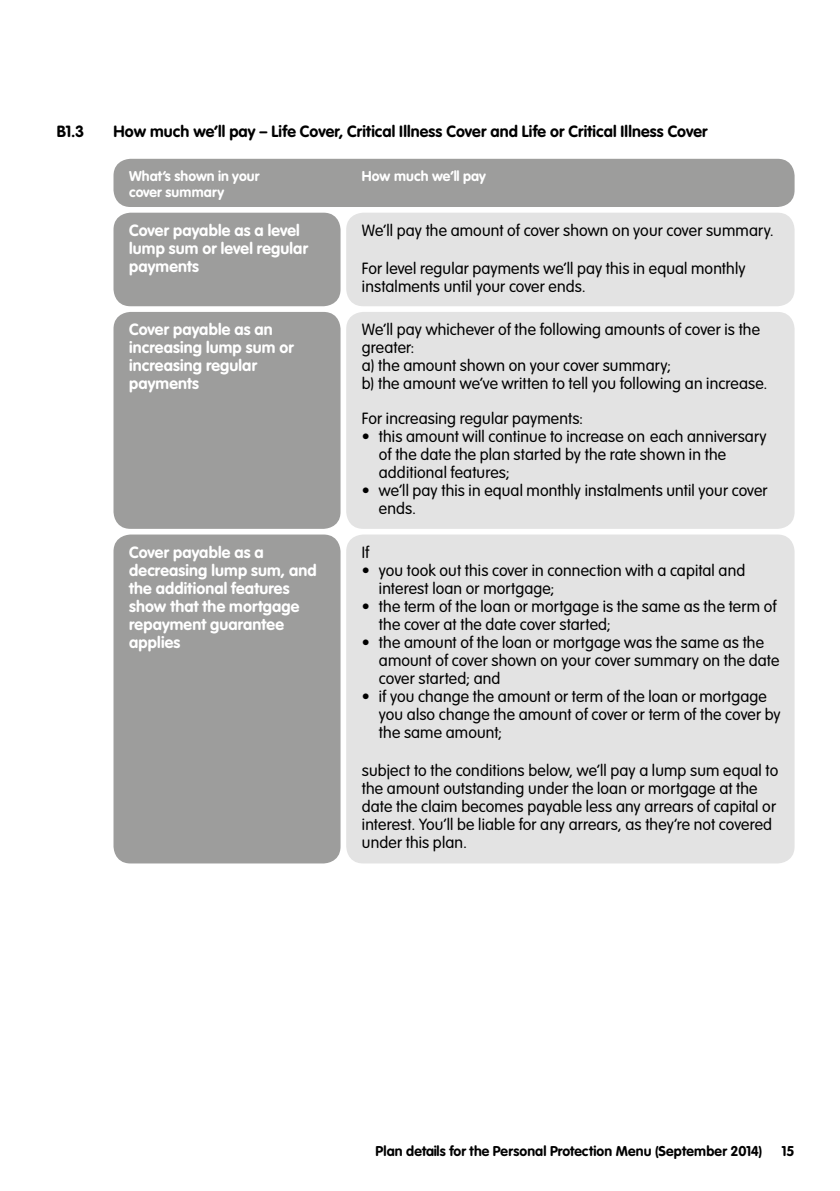
<style>
.page{position:relative;width:840px;height:1191px;background:#fff}
.page>*{position:absolute;margin:0;border:0;box-sizing:border-box;transform-origin:0 0}
.t1{font:300 16px/18px "VAG Rounded LT";letter-spacing:.01em;color:#000}
.t2{font:700 16px/18px "VAG Rounded LT";letter-spacing:.01em;color:#fff}
.t3{font:700 16px "VAG Rounded LT";letter-spacing:.01em;color:#000}
.t4{font:700 14px "VAG Rounded LT";letter-spacing:.01em;color:#000}
.t5{font:700 14px/16px "VAG Rounded LT";letter-spacing:.01em;color:#fff}
</style>
<div class="page">
<div style="left:113px;top:534px;width:227px;height:329px;background:#9d9d9c;border-radius:17px"></div>
<div style="left:346px;top:534px;width:448px;height:329px;background:#e3e3e3;border-radius:17px"></div>
<div style="left:113px;top:159px;width:681px;height:48px;background:#9d9d9c;border-radius:17px"></div>
<div style="left:113px;top:213px;width:227px;height:93px;background:#9d9d9c;border-radius:17px"></div>
<div style="left:346px;top:213px;width:448px;height:93px;background:#e3e3e3;border-radius:17px"></div>
<div style="left:113px;top:312px;width:227px;height:217px;background:#9d9d9c;border-radius:17px"></div>
<div style="left:346px;top:312px;width:448px;height:217px;background:#e3e3e3;border-radius:17px"></div>
<p class="t3" style="left:57px;top:122px;width:29px">B1.3</p>
<p class="t3" style="left:113px;top:122px;width:595px">How much we’ll pay – Life Cover, Critical Illness Cover and Life or Critical Illness Cover</p>
<p class="t5" style="left:129px;top:168px;width:132px">What’s shown in your cover summary</p>
<p class="t5" style="left:361px;top:168px;width:125px">How much we’ll pay</p>
<p class="t2" style="left:129px;top:222px;width:180px">Cover payable as a level lump sum or level regular payments</p>
<p class="t1" style="left:361px;top:222px;width:413px">We’ll pay the amount of cover shown on your cover summary.</p>
<p class="t1" style="left:361px;top:260px;width:385px">For level regular payments we’ll pay this in equal monthly instalments until your cover ends.</p>
<p class="t2" style="left:129px;top:321px;width:166px">Cover payable as an increasing lump sum or increasing regular payments</p>
<p class="t1" style="left:361px;top:321px;width:407px">We’ll pay whichever of the following amounts of cover is the greater:<br>a) the amount shown on your cover summary;<br>b) the amount we’ve written to tell you following an increase.</p>
<p class="t1" style="left:361px;top:410px;width:222px">For increasing regular payments:</p>
<p class="t1" style="left:379px;top:428px;width:389px;text-indent:-17px">• this amount will continue to increase on each anniversary of the date the plan started by the rate shown in the additional features;</p>
<p class="t1" style="left:379px;top:482px;width:390px;text-indent:-17px">• we’ll pay this in equal monthly instalments until your cover ends.</p>
<p class="t2" style="left:129px;top:544px;width:189px">Cover payable as a decreasing lump sum, and the additional features show that the mortgage repayment guarantee applies</p>
<p class="t1" style="left:361px;top:544px;width:9px">If</p>
<p class="t1" style="left:379px;top:562px;width:367px;text-indent:-17px">• you took out this cover in connection with a capital and interest loan or mortgage;</p>
<p class="t1" style="left:379px;top:598px;width:399px;text-indent:-17px">• the term of the loan or mortgage is the same as the term of the cover at the date cover started;</p>
<p class="t1" style="left:379px;top:634px;width:402px;text-indent:-17px">• the amount of the loan or mortgage was the same as the amount of cover shown on your cover summary on the date cover started; and</p>
<p class="t1" style="left:379px;top:688px;width:403px;text-indent:-17px">• if you change the amount or term of the loan or mortgage you also change the amount of cover or term of the cover by the same amount;</p>
<p class="t1" style="left:361px;top:762px;width:417px">subject to the conditions below, we’ll pay a lump sum equal to the amount outstanding under the loan or mortgage at the date the claim becomes payable less any arrears of capital or interest. You’ll be liable for any arrears, as they’re not covered under this plan.</p>
<p class="t4" style="left:375px;top:1143px;width:388px">Plan details for the Personal Protection Menu (September 2014)</p>
<p class="t4" style="left:781px;top:1143px;width:15px">15</p>
</div>
